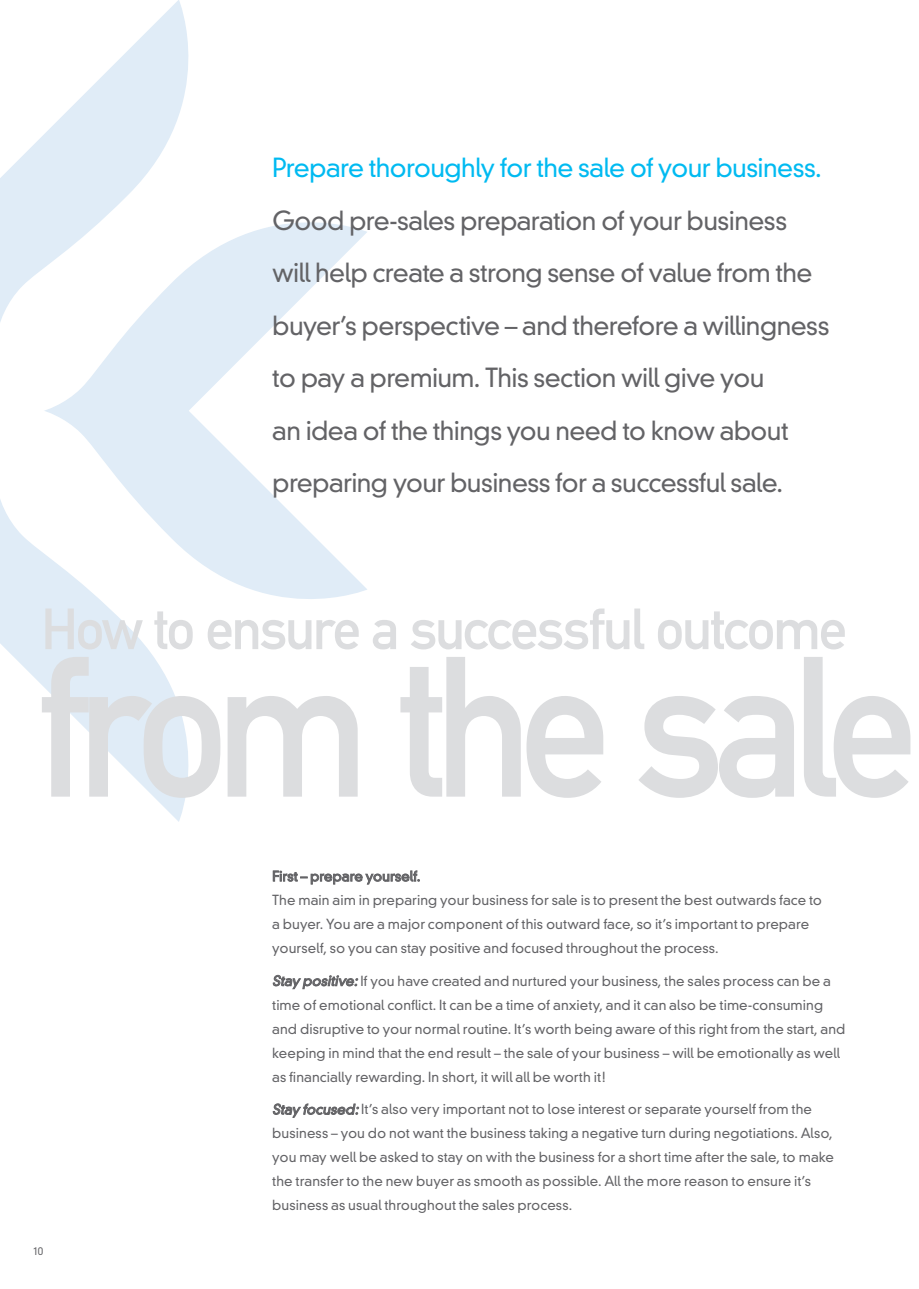
<style>
.page{position:relative;width:919px;height:1289px;background:#fff}
.page>*{position:absolute;margin:0;border:0;box-sizing:border-box;transform-origin:0 0}
.t1{font:196.2px "DIN Mittelschrift";letter-spacing:-.07em;color:#dcdddf;scale:.94 1}
.t2{font:57px "DIN Mittelschrift";letter-spacing:-.04em;color:#dcdddf}
.t3{font:300 25.5px/52.5px "DIN Neuzeit Grotesk";letter-spacing:-.025em;color:#636366}
.t4{font:300 25.5px "DIN Neuzeit Grotesk";letter-spacing:-.025em;color:#00baf1}
.t5{font:300 13.5px/24px "DIN Neuzeit Grotesk";letter-spacing:.005em;color:#636366}
.t6{font:300 10.5px "DIN Neuzeit Grotesk";color:#636366}
.s1{font-style:italic}
</style>
<div class="page">
<svg style="left:0;top:499px;width:189px;height:323px;fill:#e0ecf7"></svg>
<svg style="left:44px;top:222px;width:323px;height:409px"></svg>
<svg style="left:0;top:0;width:221px;height:323px"></svg>
<svg style="left:273px;top:870px;width:146px;height:14px"></svg>
<svg style="left:273px;top:975px;width:85px;height:14px"></svg>
<svg style="left:273px;top:1103px;width:86px;height:14px"></svg>
<h3 class="t4" style="left:272px;top:153px;width:551px">Prepare thoroughly for the sale of your business.</h3>
<p class="t3" style="left:272px;top:194px;width:558px">Good pre-sales preparation of your business will help create a strong sense of value from the buyer’s perspective – and therefore a willingness to pay a premium. This section will give you<br>an idea of the things you need to know about preparing your business for a successful sale.</p>
<h2 class="t2" style="left:41px;top:595px;width:807px">How to ensure a successful outcome</h2>
<h1 class="t1" style="left:36px;top:612px;width:939px">from the sale</h1>
<p class="t6" style="left:33px;top:1244px;width:11px">10</p>
<p class="t5" style="left:272px;top:864px;width:551px">First – prepare yourself.<br>The main aim in preparing your business for sale is to present the best outwards face to a buyer. You are a major component of this outward face, so it’s important to prepare yourself, so you can stay positive and focused throughout the process.</p>
<p class="t5" style="left:272px;top:968px;width:574px"><span class="s1">Stay positive:</span>If you have created and nurtured your business, the sales process can be a time of emotional conflict. It can be a time of anxiety, and it can also be time-consuming and disruptive to your normal routine. It’s worth being aware of this right from the start, and keeping in mind that the end result – the sale of your business – will be emotionally as well as financially rewarding. In short, it will all be worth it!</p>
<p class="t5" style="left:272px;top:1097px;width:563px"><span class="s1">Stay focused:</span>It’s also very important not to lose interest or separate yourself from the business – you do not want the business taking a negative turn during negotiations. Also, you may well be asked to stay on with the business for a short time after the sale, to make the transfer to the new buyer as smooth as possible. All the more reason to ensure it’s business as usual throughout the sales process.</p>
</div>
